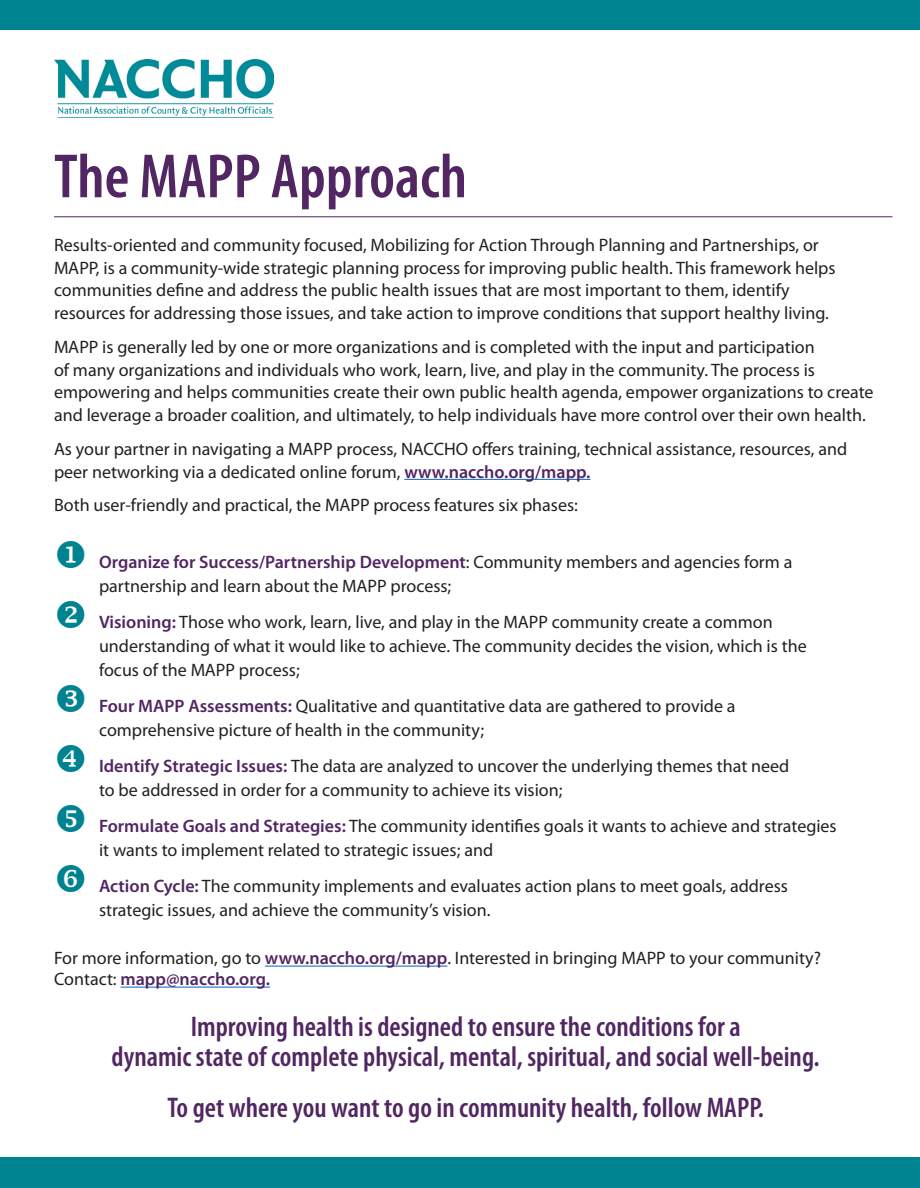
<style>
.page{position:relative;width:920px;height:1188px;background:#fff}
.page>*{position:absolute;margin:0;border:0;box-sizing:border-box;transform-origin:0 0}
.t1{font:600 condensed 63px "Myriad Pro";color:#512662}
.t2{font:600 condensed 28.5px/30px "Myriad Pro";color:#512662;text-align:center}
.t3{font:18px/22.5px "Myriad Pro";color:#231f20}
.s1{font-weight:600;color:#512662}
.s2{color:#008390}
</style>
<div class="page">
<hr style="left:404px;top:479px;width:186px;height:1px;background:#0563c1">
<hr style="left:265px;top:966px;width:182px;height:1px;background:#0563c1">
<hr style="left:120px;top:987px;width:150px;height:1px;background:#0563c1">
<img style="left:54px;top:59px;width:219px;height:59px">
<hr style="left:54px;top:217px;width:838px;height:1px;background:#512662">
<div style="left:0;top:1158px;width:920px;height:30px;background:#008390"></div>
<div style="left:0;top:0;width:920px;height:30px;background:#008390"></div>
<p class="t1" style="left:54px;top:138px;width:414px">The MAPP Approach</p>
<p class="t3" style="left:54px;top:233px;width:783px">Results-oriented and community focused, Mobilizing for Action Through Planning and Partnerships, or MAPP, is a community-wide strategic planning process for improving public health. This framework helps communities define and address the public health issues that are most important to them, identify resources for addressing those issues, and take action to improve conditions that support healthy living.</p>
<p class="t3" style="left:54px;top:335px;width:821px">MAPP is generally led by one or more organizations and is completed with the input and participation<br>of many organizations and individuals who work, learn, live, and play in the community. The process is empowering and helps communities create their own public health agenda, empower organizations to create and leverage a broader coalition, and ultimately, to help individuals have more control over their own health.</p>
<p class="t3" style="left:54px;top:437px;width:794px">As your partner in navigating a MAPP process, NACCHO offers training, technical assistance, resources, and peer networking via a dedicated online forum, <span class="s1">www.naccho.org/mapp.</span></p>
<p class="t3" style="left:54px;top:493px;width:525px">Both user-friendly and practical, the MAPP process features six phases:</p>
<p class="t3" style="left:99px;top:549px;width:695px;line-height:24px;text-indent:-45px"><span class="s2">◆</span> <span class="s1">Organize for Success/Partnership Development</span>: Community members and agencies form a partnership and learn about the MAPP process;</p>
<p class="t3" style="left:99px;top:609px;width:709px;line-height:24px;text-indent:-45px"><span class="s2">❖</span> <span class="s1">Visioning:</span> Those who work, learn, live, and play in the MAPP community create a common understanding of what it would like to achieve. The community decides the vision, which is the focus of the MAPP process;</p>
<p class="t3" style="left:99px;top:693px;width:638px;line-height:24px"><span class="s1">Four MAPP Assessments:</span> Qualitative and quantitative data are gathered to provide a comprehensive picture of health in the community;</p>
<p class="t3" style="left:99px;top:753px;width:692px;line-height:24px"><span class="s1">Identify Strategic Issues:</span> The data are analyzed to uncover the underlying themes that need to be addressed in order for a community to achieve its vision;</p>
<p class="t3" style="left:99px;top:813px;width:739px;line-height:24px"><span class="s1">Formulate Goals and Strategies:</span> The community identifies goals it wants to achieve and strategies it wants to implement related to strategic issues; and</p>
<p class="t3" style="left:99px;top:873px;width:690px;line-height:24px"><span class="s1">Action Cycle:</span> The community implements and evaluates action plans to meet goals, address strategic issues, and achieve the community’s vision.</p>
<p class="t3" style="left:54px;top:947px;width:768px;line-height:21px">For more information, go to <span class="s1">www.naccho.org/mapp</span>. Interested in bringing MAPP to your community?<br>Contact: <span class="s1">mapp@naccho.org.</span></p>
<p class="t2" style="left:112px;top:1011px;width:709px">Improving health is designed to ensure the conditions for a<br>dynamic state of complete physical, mental, spiritual, and social well-being.</p>
<p class="t2" style="left:167px;top:1092px;width:598px">To get where you want to go in community health, follow MAPP.</p>
</div>
